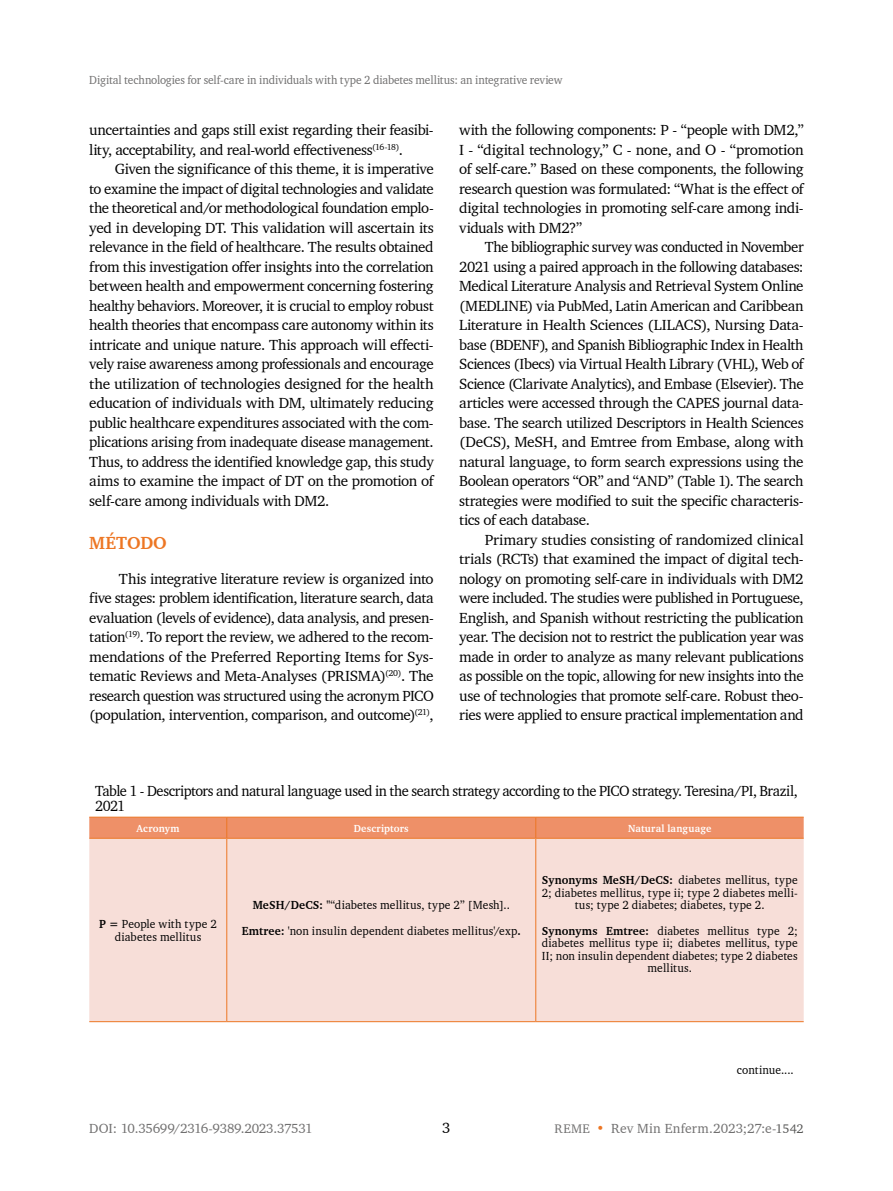
<style>
.page{position:relative;width:893px;height:1191px;background:#fff}
.page>*{position:absolute;margin:0;border:0;box-sizing:border-box;transform-origin:0 0}
.t1{font:700 18px "Charter BT";color:#ed7623}
.t2{font:15px/19.5px "Charter BT";letter-spacing:-.025em;color:#000;text-align:justify}
.t3{font:15px/15px "Charter BT";letter-spacing:-.025em;color:#000;scale:.96 1}
.t4{font:13.5px "Charter BT";letter-spacing:-.01em;color:#706f6f}
.t5{font:13.5px "Charter BT";letter-spacing:.01em;color:#706f6f}
.t6{font:12px/12.6px "Charter BT";letter-spacing:.015em;color:#000;text-align:center;scale:.96 1}
.t7{font:12px "Charter BT";letter-spacing:-.01em;color:#706f6f;scale:.95 1}
.t8{font:700 10.5px "Charter BT";letter-spacing:.015em;color:#fff;scale:.96 1}
.s1{font-weight:700}
.s2{font-size:12.75px}
.s3{color:#ed7623}
.s4{font-size:12.75px;color:#575756}
</style>
<div class="page">
<div style="left:89px;top:839px;width:715px;height:182px;background:#f7ded8"></div>
<svg style="left:89px;top:817px;width:715px;height:21px;background:#ed8f65"></svg>
<hr style="left:89px;top:1021px;width:138px;height:1px;background:#ec7624">
<hr style="left:227px;top:1021px;width:309px;height:1px;background:#ec7624">
<hr style="left:536px;top:1021px;width:268px;height:1px;background:#ec7624">
<hr style="left:226px;top:838px;width:1px;height:183px;background:#ec7624">
<hr style="left:535px;top:838px;width:1px;height:183px;background:#ec7624">
<hr style="left:89px;top:816px;width:138px;height:1px;background:#ec7624">
<hr style="left:227px;top:816px;width:309px;height:1px;background:#ec7624">
<hr style="left:536px;top:816px;width:268px;height:1px;background:#ec7624">
<hr style="left:89px;top:838px;width:138px;height:1px;background:#ec7624">
<hr style="left:227px;top:838px;width:309px;height:1px;background:#ec7624">
<hr style="left:536px;top:838px;width:268px;height:1px;background:#ec7624">
<p class="t7" style="left:89px;top:72px;width:500px">Digital technologies for self-care in individuals with type 2 diabetes mellitus: an integrative review</p>
<p class="t2" style="left:89px;top:120px;width:346px">uncertainties and gaps still exist regarding their feasibi&shy;lity, acceptability, and real-world effectiveness<sup>(16-18)</sup>.</p>
<p class="t2" style="left:89px;top:159px;width:346px;text-indent:26px">Given the significance of this theme, it is imperative to examine the impact of digital technologies and validate the theoretical and/or methodological foundation emplo&shy;yed in developing DT. This validation will ascertain its relevance in the field of healthcare. The results obtained from this investigation offer insights into the correlation between health and empowerment concerning fostering healthy behaviors. Moreover, it is crucial to employ robust health theories that encompass care autonomy within its intricate and unique nature. This approach will effecti&shy;vely raise awareness among professionals and encourage the utilization of technologies designed for the health education of individuals with DM, ultimately reducing public healthcare expenditures associated with the com&shy;plications arising from inadequate disease management.<br>Thus, to address the identified knowledge gap, this study aims to examine the impact of DT on the promotion of self-care among individuals with DM2.</p>
<p class="t1" style="left:89px;top:531px;width:79px">MÉTODO</p>
<p class="t2" style="left:89px;top:568px;width:346px;text-indent:30px">This integrative literature review is organized into five stages: problem identification, literature search, data evaluation (levels of evidence), data analysis, and presen&shy;tation<sup>(19)</sup>. To report the review, we adhered to the recom&shy;mendations of the Preferred Reporting Items for Sys&shy;tematic Reviews and Meta-Analyses (PRISMA)<sup>(20)</sup>. The research question was structured using the acronym PICO (population, intervention, comparison, and outcome)<sup>(21)</sup>,</p>
<p class="t2" style="left:459px;top:120px;width:346px">with the following components: P - “people with DM2,” I - “digital technology,” C - none, and O - “promotion of self-care.” Based on these components, the following research question was formulated: “What is the effect of digital technologies in promoting self-care among indi&shy;viduals with DM2?”</p>
<p class="t2" style="left:459px;top:237px;width:346px;text-indent:26px">The bibliographic survey was conducted in November 2021 using a paired approach in the following databases:<br>Medical Literature Analysis and Retrieval System Online (MEDLINE) via PubMed, Latin American and Caribbean Literature in Health Sciences (LILACS), Nursing Data&shy;base (BDENF), and Spanish Bibliographic Index in Health Sciences (Ibecs) via Virtual Health Library (VHL), Web of Science (Clarivate Analytics), and Embase (Elsevier). The articles were accessed through the CAPES journal data&shy;base. The search utilized Descriptors in Health Sciences (DeCS), MeSH, and Emtree from Embase, along with natural language, to form search expressions using the Boolean operators “OR” and “AND” (Table 1). The search strategies were modified to suit the specific characteris&shy;tics of each database.</p>
<p class="t2" style="left:459px;top:529px;width:346px;text-indent:26px">Primary studies consisting of randomized clinical trials (RCTs) that examined the impact of digital tech&shy;nology on promoting self-care in individuals with DM2 were included. The studies were published in Portuguese, English, and Spanish without restricting the publication year. The decision not to restrict the publication year was made in order to analyze as many relevant publications as possible on the topic, allowing for new insights into the use of technologies that promote self-care. Robust theo&shy;ries were applied to ensure practical implementation and</p>
<p class="t3" style="left:95px;top:783px;width:733px">Table 1 - Descriptors and natural language used in the search strategy according to the PICO strategy. Teresina/PI, Brazil,<br>2021</p>
<p class="t8" style="left:137px;top:821px;width:46px">Acronym</p>
<p class="t8" style="left:354px;top:821px;width:59px">Descriptors</p>
<p class="t8" style="left:628px;top:821px;width:88px">Natural language</p>
<p class="t6" style="left:99px;top:917px;width:124px"><span class="s1">P =</span> People with type 2 diabetes mellitus</p>
<p class="t6" style="left:242px;top:892px;width:292px;line-height:25.2px"><span class="s1">MeSH/DeCS: "</span>“diabetes mellitus, type 2” [Mesh]..<br><span class="s1">Emtree:</span> 'non insulin dependent diabetes mellitus'/exp<span class="s1">.</span></p>
<p class="t6" style="left:542px;top:873px;width:268px"><span class="s1">Synonyms MeSH/DeCS:</span> diabetes mellitus, type<br>2; diabetes mellitus, type ii; type 2 diabetes melli&shy;tus; type 2 diabetes; diabetes, type 2.</p>
<p class="t6" style="left:542px;top:924px;width:268px"><span class="s1">Synonyms Emtree:</span> diabetes mellitus type 2; diabetes mellitus type ii; diabetes mellitus, type II; non insulin dependent diabetes; type 2 diabetes mellitus.</p>
<p class="t6" style="left:737px;top:1063px;width:61px">continue....</p>
<p class="t2" style="left:442px;top:1118px;width:10px">3</p>
<p class="t4" style="left:89px;top:1120px;width:225px">DOI: 10.35699/2316-9389.2023.37531</p>
<p class="t5" style="left:555px;top:1120px;width:251px"><span class="s2">REME</span> <span class="s3">•</span> Rev Min Enferm.2023;27:e-<span class="s4">1542</span></p>
</div>
